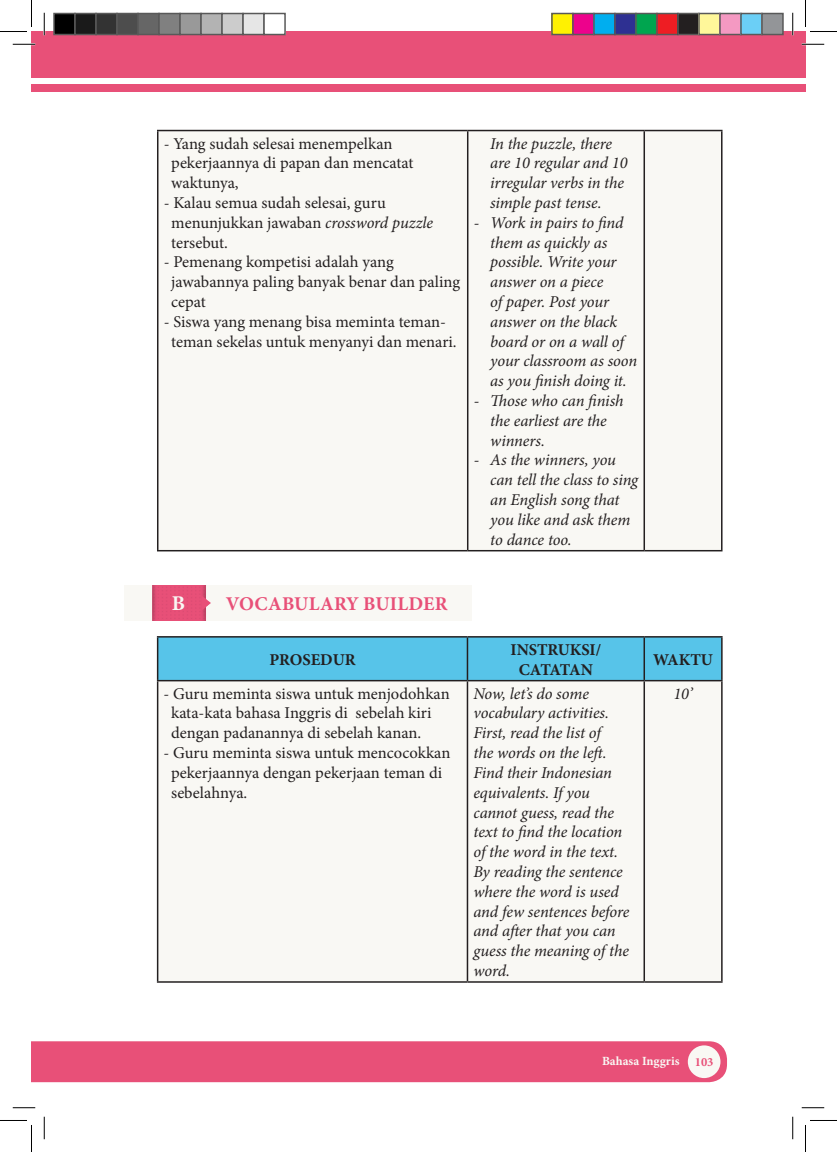
<style>
.page{position:relative;width:837px;height:1152px;background:#fff}
.page>*{position:absolute;margin:0;border:0;box-sizing:border-box;transform-origin:0 0}
.t1{font:700 21px "Minion Pro";color:#f9f8f4}
.t2{font:700 19.5px "Minion Pro";letter-spacing:.01em;color:#e85078}
.t3{font:italic 16.5px/19.8px "Minion Pro";letter-spacing:-.01em;color:#231f20}
.t4{font:16.5px/19.8px "Minion Pro";color:#231f20}
.t5{font:700 16.5px/19.8px "Minion Pro";color:#231f20;text-align:center}
.t6{font:700 12.6px "Minion Pro";color:#f9f8f4}
.s1{font-style:italic}
.s2{color:#e85078}
</style>
<div class="page">
<div style="left:32px;top:32px;width:773px;height:46px;background:#e85078"></div>
<div style="left:32px;top:84px;width:773px;height:8px;background:#e85078"></div>
<div style="left:32px;top:1041px;width:695px;height:41px;background:#e85078"></div>
<div style="left:688px;top:1045px;width:32px;height:33px;background:#f9f8f4;border-radius:50%"></div>
<div style="left:124px;top:585px;width:347px;height:36px;background:#f9f8f4"></div>
<img style="left:152px;top:585px;width:59px;height:36px">
<div style="left:158px;top:131px;width:563px;height:419px;background:#f9f8f4"></div>
<hr style="left:157px;top:131px;width:1px;height:419px;background:#231f20">
<hr style="left:157px;top:130px;width:311px;height:1px;background:#231f20">
<hr style="left:468px;top:130px;width:176px;height:1px;background:#231f20">
<hr style="left:644px;top:130px;width:78px;height:1px;background:#231f20">
<hr style="left:467px;top:131px;width:1px;height:419px;background:#231f20">
<hr style="left:643px;top:131px;width:2px;height:419px;background:#231f20">
<hr style="left:721px;top:131px;width:1px;height:419px;background:#231f20">
<hr style="left:157px;top:550px;width:311px;height:1px;background:#231f20">
<hr style="left:468px;top:550px;width:176px;height:1px;background:#231f20">
<hr style="left:644px;top:550px;width:78px;height:1px;background:#231f20">
<div style="left:158px;top:637px;width:563px;height:43px;background:#57c4e9"></div>
<div style="left:158px;top:681px;width:563px;height:300px;background:#f9f8f4"></div>
<hr style="left:157px;top:637px;width:1px;height:43px;background:#231f20">
<hr style="left:157px;top:636px;width:310px;height:1px;background:#231f20">
<hr style="left:467px;top:636px;width:177px;height:1px;background:#231f20">
<hr style="left:644px;top:636px;width:79px;height:1px;background:#231f20">
<hr style="left:467px;top:637px;width:1px;height:43px;background:#231f20">
<hr style="left:643px;top:637px;width:2px;height:43px;background:#231f20">
<hr style="left:721px;top:637px;width:2px;height:43px;background:#231f20">
<hr style="left:157px;top:681px;width:1px;height:300px;background:#231f20">
<hr style="left:157px;top:680px;width:310px;height:1px;background:#231f20">
<hr style="left:467px;top:680px;width:177px;height:1px;background:#231f20">
<hr style="left:644px;top:680px;width:79px;height:1px;background:#231f20">
<hr style="left:467px;top:681px;width:1px;height:300px;background:#231f20">
<hr style="left:643px;top:681px;width:2px;height:300px;background:#231f20">
<hr style="left:721px;top:681px;width:2px;height:300px;background:#231f20">
<hr style="left:157px;top:981px;width:310px;height:1px;background:#231f20">
<hr style="left:467px;top:981px;width:177px;height:1px;background:#231f20">
<hr style="left:644px;top:981px;width:79px;height:1px;background:#231f20">
<hr style="left:13px;top:43px;width:22px;height:2px;background:#fff">
<hr style="left:802px;top:43px;width:22px;height:2px;background:#fff">
<hr style="left:43px;top:13px;width:2px;height:22px;background:#fff">
<hr style="left:792px;top:13px;width:2px;height:22px;background:#fff">
<svg style="left:13px;top:44px;width:22px;height:1px"></svg>
<svg style="left:802px;top:44px;width:22px;height:1px"></svg>
<svg style="left:13px;top:1107px;width:22px;height:1px"></svg>
<svg style="left:802px;top:1107px;width:22px;height:1px"></svg>
<svg style="left:44px;top:13px;width:1px;height:22px"></svg>
<svg style="left:44px;top:1116px;width:1px;height:23px"></svg>
<svg style="left:792px;top:13px;width:1px;height:22px"></svg>
<svg style="left:792px;top:1116px;width:1px;height:23px"></svg>
<svg style="left:0;top:0;width:32px;height:32px"></svg>
<svg style="left:0;top:1120px;width:32px;height:32px"></svg>
<svg style="left:805px;top:0;width:32px;height:32px"></svg>
<svg style="left:805px;top:1120px;width:32px;height:32px"></svg>
<div style="left:54px;top:14px;width:21px;height:21px;background:#000"></div>
<div style="left:53px;top:13px;width:23px;height:22px;border:2px solid #595959"></div>
<div style="left:75px;top:14px;width:21px;height:21px;background:#1a1a1a"></div>
<div style="left:74px;top:13px;width:23px;height:22px;border:2px solid #595959"></div>
<div style="left:96px;top:14px;width:21px;height:21px;background:#333"></div>
<div style="left:95px;top:13px;width:23px;height:22px;border:2px solid #595959"></div>
<div style="left:117px;top:14px;width:21px;height:21px;background:#4d4d4d"></div>
<div style="left:116px;top:13px;width:23px;height:22px;border:2px solid #595959"></div>
<div style="left:138px;top:14px;width:21px;height:21px;background:#666"></div>
<div style="left:137px;top:13px;width:23px;height:22px;border:2px solid #595959"></div>
<div style="left:159px;top:14px;width:21px;height:21px;background:#808080"></div>
<div style="left:158px;top:13px;width:23px;height:22px;border:2px solid #595959"></div>
<div style="left:180px;top:14px;width:21px;height:21px;background:#999"></div>
<div style="left:179px;top:13px;width:23px;height:22px;border:2px solid #595959"></div>
<div style="left:201px;top:14px;width:21px;height:21px;background:#b3b3b3"></div>
<div style="left:200px;top:13px;width:23px;height:22px;border:2px solid #595959"></div>
<div style="left:222px;top:14px;width:21px;height:21px;background:#ccc"></div>
<div style="left:221px;top:13px;width:23px;height:22px;border:2px solid #595959"></div>
<div style="left:243px;top:14px;width:21px;height:21px;background:#e6e6e6"></div>
<div style="left:242px;top:13px;width:23px;height:22px;border:2px solid #595959"></div>
<div style="left:263px;top:13px;width:23px;height:22px;border:2px solid #595959"></div>
<div style="left:552px;top:14px;width:21px;height:21px;background:#fff101"></div>
<div style="left:551px;top:13px;width:23px;height:22px;border:2px solid #595959"></div>
<div style="left:573px;top:14px;width:21px;height:21px;background:#ed028c"></div>
<div style="left:572px;top:13px;width:23px;height:22px;border:2px solid #595959"></div>
<div style="left:594px;top:14px;width:21px;height:21px;background:#00aeef"></div>
<div style="left:593px;top:13px;width:23px;height:22px;border:2px solid #595959"></div>
<div style="left:615px;top:14px;width:21px;height:21px;background:#2e3092"></div>
<div style="left:614px;top:13px;width:23px;height:22px;border:2px solid #595959"></div>
<div style="left:636px;top:14px;width:21px;height:21px;background:#00a54f"></div>
<div style="left:635px;top:13px;width:23px;height:22px;border:2px solid #595959"></div>
<div style="left:657px;top:14px;width:21px;height:21px;background:#ee1d23"></div>
<div style="left:656px;top:13px;width:23px;height:22px;border:2px solid #595959"></div>
<div style="left:678px;top:14px;width:21px;height:21px;background:#231f20"></div>
<div style="left:677px;top:13px;width:23px;height:22px;border:2px solid #595959"></div>
<div style="left:699px;top:14px;width:21px;height:21px;background:#fff79a"></div>
<div style="left:698px;top:13px;width:23px;height:22px;border:2px solid #595959"></div>
<div style="left:720px;top:14px;width:21px;height:21px;background:#f499c2"></div>
<div style="left:719px;top:13px;width:23px;height:22px;border:2px solid #595959"></div>
<div style="left:741px;top:14px;width:21px;height:21px;background:#6bcff6"></div>
<div style="left:740px;top:13px;width:23px;height:22px;border:2px solid #595959"></div>
<div style="left:762px;top:14px;width:21px;height:21px;background:#939598"></div>
<div style="left:761px;top:13px;width:23px;height:22px;border:2px solid #595959"></div>
<p class="t4" style="left:171px;top:133px;width:244px;text-indent:-8px">- Yang sudah selesai menempelkan pekerjaannya di papan dan mencatat waktunya,</p>
<p class="t4" style="left:171px;top:193px;width:263px;text-indent:-8px">- Kalau semua sudah selesai, guru menunjukkan jawaban <span class="s1">crossword puzzle </span>tersebut.</p>
<p class="t4" style="left:171px;top:252px;width:290px;text-indent:-8px">- Pemenang kompetisi adalah yang jawabannya paling banyak benar dan paling cepat</p>
<p class="t4" style="left:171px;top:312px;width:287px;text-indent:-8px">- Siswa yang menang bisa meminta teman&shy;teman sekelas untuk menyanyi dan menari.</p>
<p class="t3" style="left:490px;top:133px;width:139px">In the puzzle, there are 10 regular and 10 irregular verbs in the simple past tense.</p>
<p class="t3" style="left:490px;top:212px;width:149px;text-indent:-16px">- Work in pairs to find them as quickly as possible. Write your answer on a piece<br>of paper. Post your answer on the black board or on a wall of your classroom as soon as you finish doing it.</p>
<p class="t3" style="left:490px;top:391px;width:135px;text-indent:-16px">- Those who can finish the earliest are the winners.</p>
<p class="t3" style="left:490px;top:450px;width:149px;text-indent:-16px">- As the winners, you can tell the class to sing an English song that you like and ask them to dance too.</p>
<p class="t1" style="left:172px;top:589px;width:15px">B</p>
<p class="t2" style="left:226px;top:590px;width:223px">VOCABULARY BUILDER</p>
<p class="t5" style="left:269px;top:649px;width:88px">PROSEDUR</p>
<p class="t5" style="left:510px;top:639px;width:92px">INSTRUKSI/<br>CATATAN</p>
<p class="t5" style="left:653px;top:649px;width:61px">WAKTU</p>
<p class="t4" style="left:171px;top:683px;width:280px;text-indent:-8px">- Guru meminta siswa untuk menjodohkan kata-kata bahasa Inggris di sebelah kiri dengan padanannya di sebelah kanan.</p>
<p class="t4" style="left:171px;top:743px;width:281px;text-indent:-8px">- Guru meminta siswa untuk mencocokkan pekerjaannya dengan pekerjaan teman di sebelahnya.</p>
<p class="t3" style="left:473px;top:683px;width:158px">Now, let’s do some vocabulary activities.<br>First, read the list of<br>the words on the left.<br>Find their Indonesian equivalents. If you cannot guess, read the text to find the location of the word in the text.<br>By reading the sentence where the word is used and few sentences before and after that you can guess the meaning of the word.</p>
<p class="t3" style="left:673px;top:683px;width:21px">10’</p>
<p class="t6" style="left:602px;top:1051px;width:113px">Bahasa Inggris <span class="s2">103</span></p>
</div>
